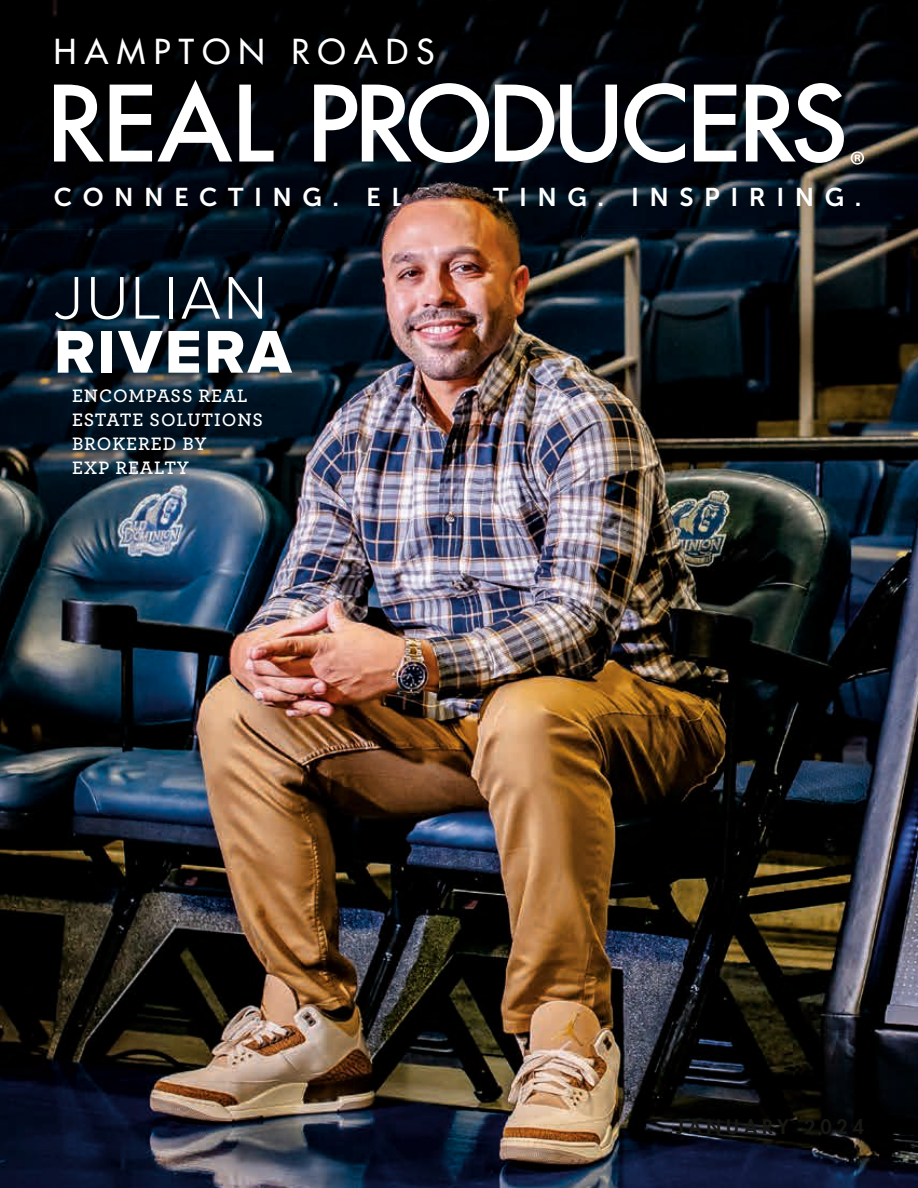
<style>
.page{position:relative;width:918px;height:1188px;background:#fff}
.page>*{position:absolute;margin:0;border:0;box-sizing:border-box;transform-origin:0 0}
.t1{font:300 62.55px "Proxima Nova";letter-spacing:.04em;color:#fff}
.t2{font:62.55px "Proxima Nova Extrabld";letter-spacing:.04em;color:#fff}
.t3{font:500 33.45px "Futura Std";letter-spacing:.25em;color:#fff}
.t4{font:25.65px "Museo Sans 700";letter-spacing:.41em;color:#fff}
.t5{font:800 19.5px "Futura Std";letter-spacing:.25em;color:#171713}
.t6{font:600 18.9px/24px "Archer Pro";letter-spacing:.05em;color:#fff}
</style>
<div class="page">
<img style="left:0;top:240px;width:918px;height:948px">
<img style="left:0;top:0;width:918px;height:240px">
<h2 class="t3" style="left:54px;top:30px;width:382px">HAMPTON ROADS</h2>
<h3 class="t4" style="left:54px;top:183px;width:809px">CONNECTING. ELEVATING. INSPIRING.</h3>
<h1 class="t1" style="left:54px;top:269px;width:215px">JULIAN</h1>
<h1 class="t2" style="left:54px;top:323px;width:239px">RIVERA</h1>
<p class="t6" style="left:72px;top:383px;width:193px">ENCOMPASS REAL<br>ESTATE SOLUTIONS<br>BROKERED BY<br>EXP REALTY</p>
<p class="t5" style="left:676px;top:1114px;width:189px">JANUARY 2024</p>
</div>
